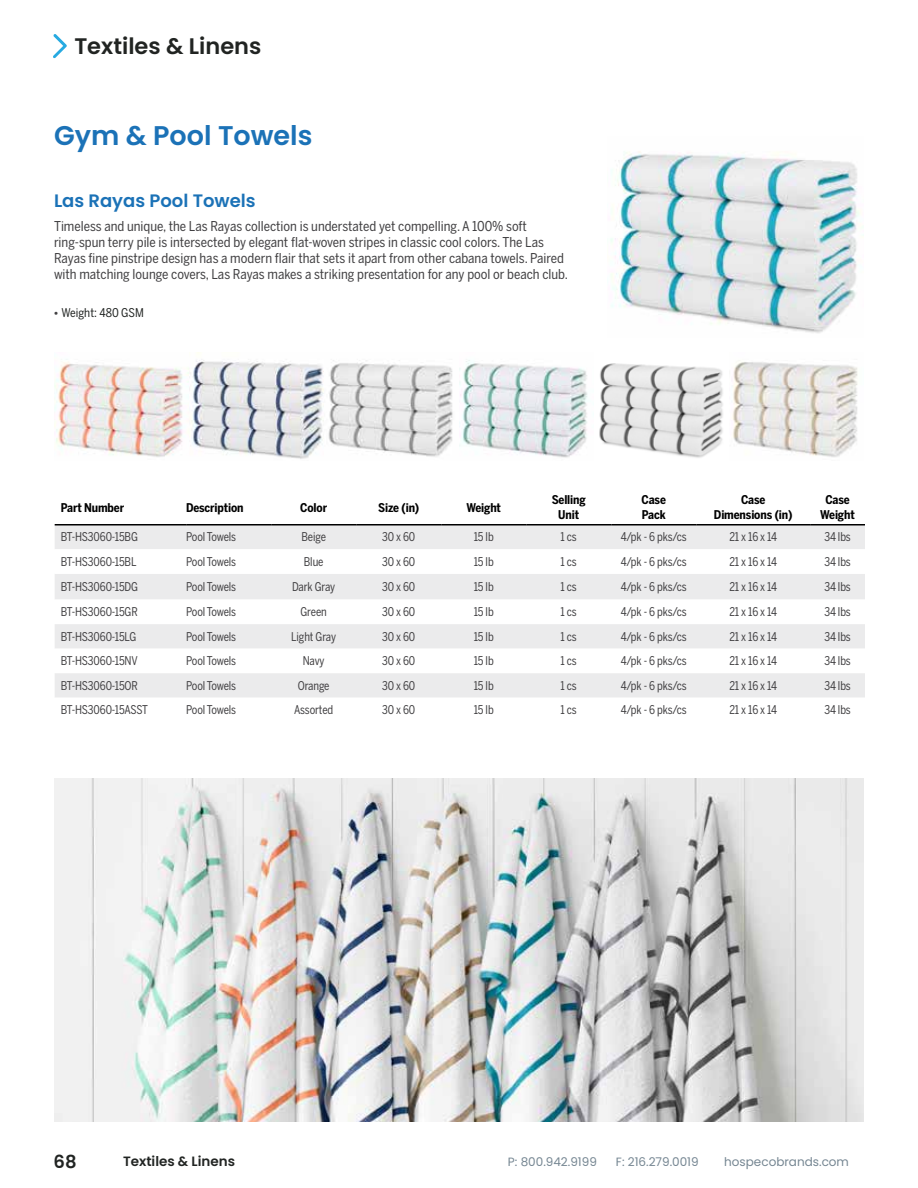
<style>
.page{position:relative;width:918px;height:1188px;background:#fff}
.page>*{position:absolute;margin:0;border:0;box-sizing:border-box;transform-origin:0 0}
.t1{font:600 27px "Poppins";color:#1b72b7}
.t2{font:600 22.5px "Poppins";color:#212422}
.t3{font:600 18px "Poppins";color:#1b72b7}
.t4{font:600 18px "Poppins";color:#212422}
.t5{font:13.5px/16.2px "Benton Sans Cond";color:#414042}
.t6{font:600 13.5px "Poppins";color:#212422}
.t7{font:12px "Benton Sans Cond";letter-spacing:-.01em;color:#414042;scale:.94 1}
.t8{font:700 12px/14.4px "Benton Sans Cond";letter-spacing:-.01em;color:#000;text-align:center}
.t9{font:12px "Poppins";color:#758692}
.t10{font:12px "Benton Sans Cond";color:#212422}
.s1{font-family:"Myriad Pro";font-size:14.25px;color:#414042}
</style>
<div class="page">
<svg style="left:53px;top:34px;width:14px;height:24px"></svg>
<img style="left:54px;top:779px;width:810px;height:343px">
<img style="left:54px;top:352px;width:804px;height:107px">
<img style="left:610px;top:151px;width:251px;height:182px">
<div style="left:55px;top:526px;width:810px;height:23px;background:#ebebec"></div>
<svg style="left:55px;top:574px;width:810px;height:123px;fill:#ebebec"></svg>
<hr style="left:55px;top:524px;width:131px;height:2px;background:#000">
<hr style="left:186px;top:524px;width:85px;height:2px;background:#000">
<hr style="left:271px;top:524px;width:85px;height:2px;background:#000">
<hr style="left:356px;top:524px;width:85px;height:2px;background:#000">
<hr style="left:441px;top:524px;width:85px;height:2px;background:#000">
<hr style="left:526px;top:524px;width:85px;height:2px;background:#000">
<hr style="left:611px;top:524px;width:85px;height:2px;background:#000">
<hr style="left:696px;top:524px;width:114px;height:2px;background:#000">
<hr style="left:810px;top:524px;width:55px;height:2px;background:#000">
<h2 class="t2" style="left:74px;top:33px;width:189px">Textiles &amp; Linens</h2>
<h1 class="t1" style="left:54px;top:119px;width:260px">Gym &amp; Pool Towels</h1>
<h3 class="t3" style="left:54px;top:190px;width:203px">Las Rayas Pool Towels</h3>
<p class="t5" style="left:54px;top:218px;width:516px">Timeless and unique, the Las Rayas collection is understated yet compelling. A 100% soft ring-spun terry pile is intersected by elegant flat-woven stripes in classic cool colors. The Las Rayas fine pinstripe design has a modern flair that sets it apart from other cabana towels. Paired with matching lounge covers, Las Rayas makes a striking presentation for any pool or beach club.</p>
<p class="t10" style="left:54px;top:305px;width:92px"><span class="s1">•</span> Weight: 480 GSM</p>
<p class="t8" style="left:61px;top:500px;width:65px">Part Number</p>
<p class="t8" style="left:186px;top:500px;width:59px">Description</p>
<p class="t8" style="left:300px;top:500px;width:28px">Color</p>
<p class="t8" style="left:378px;top:500px;width:43px">Size (in)</p>
<p class="t8" style="left:466px;top:500px;width:36px">Weight</p>
<p class="t8" style="left:552px;top:493px;width:36px">Selling<br>Unit</p>
<p class="t8" style="left:642px;top:493px;width:26px;text-align:left">Case<br>Pack</p>
<p class="t8" style="left:714px;top:493px;width:80px">Case<br>Dimensions (in)</p>
<p class="t8" style="left:820px;top:493px;width:36px">Case<br>Weight</p>
<p class="t7" style="left:61px;top:530px;width:84px">BT-HS3060-15BG</p>
<p class="t7" style="left:186px;top:530px;width:55px">Pool Towels</p>
<p class="t7" style="left:301px;top:530px;width:28px">Beige</p>
<p class="t7" style="left:382px;top:530px;width:37px">30 x 60</p>
<p class="t7" style="left:474px;top:530px;width:23px">15 lb</p>
<p class="t7" style="left:561px;top:530px;width:19px">1 cs</p>
<p class="t7" style="left:621px;top:530px;width:72px">4/pk - 6 pks/cs</p>
<p class="t7" style="left:729px;top:530px;width:52px">21 x 16 x 14</p>
<p class="t7" style="left:824px;top:530px;width:30px">34 lbs</p>
<p class="t7" style="left:61px;top:555px;width:82px">BT-HS3060-15BL</p>
<p class="t7" style="left:186px;top:555px;width:55px">Pool Towels</p>
<p class="t7" style="left:304px;top:555px;width:22px">Blue</p>
<p class="t7" style="left:382px;top:555px;width:37px">30 x 60</p>
<p class="t7" style="left:474px;top:555px;width:23px">15 lb</p>
<p class="t7" style="left:561px;top:555px;width:19px">1 cs</p>
<p class="t7" style="left:621px;top:555px;width:72px">4/pk - 6 pks/cs</p>
<p class="t7" style="left:729px;top:555px;width:52px">21 x 16 x 14</p>
<p class="t7" style="left:824px;top:555px;width:30px">34 lbs</p>
<p class="t7" style="left:61px;top:580px;width:84px">BT-HS3060-15DG</p>
<p class="t7" style="left:186px;top:580px;width:55px">Pool Towels</p>
<p class="t7" style="left:292px;top:580px;width:48px">Dark Gray</p>
<p class="t7" style="left:382px;top:580px;width:37px">30 x 60</p>
<p class="t7" style="left:474px;top:580px;width:23px">15 lb</p>
<p class="t7" style="left:561px;top:580px;width:19px">1 cs</p>
<p class="t7" style="left:621px;top:580px;width:72px">4/pk - 6 pks/cs</p>
<p class="t7" style="left:729px;top:580px;width:52px">21 x 16 x 14</p>
<p class="t7" style="left:824px;top:580px;width:30px">34 lbs</p>
<p class="t7" style="left:61px;top:605px;width:84px">BT-HS3060-15GR</p>
<p class="t7" style="left:186px;top:605px;width:55px">Pool Towels</p>
<p class="t7" style="left:301px;top:605px;width:30px">Green</p>
<p class="t7" style="left:382px;top:605px;width:37px">30 x 60</p>
<p class="t7" style="left:474px;top:605px;width:23px">15 lb</p>
<p class="t7" style="left:561px;top:605px;width:19px">1 cs</p>
<p class="t7" style="left:621px;top:605px;width:72px">4/pk - 6 pks/cs</p>
<p class="t7" style="left:729px;top:605px;width:52px">21 x 16 x 14</p>
<p class="t7" style="left:824px;top:605px;width:30px">34 lbs</p>
<p class="t7" style="left:61px;top:629px;width:82px">BT-HS3060-15LG</p>
<p class="t7" style="left:186px;top:629px;width:55px">Pool Towels</p>
<p class="t7" style="left:291px;top:629px;width:49px">Light Gray</p>
<p class="t7" style="left:382px;top:629px;width:37px">30 x 60</p>
<p class="t7" style="left:474px;top:629px;width:23px">15 lb</p>
<p class="t7" style="left:561px;top:629px;width:19px">1 cs</p>
<p class="t7" style="left:621px;top:629px;width:72px">4/pk - 6 pks/cs</p>
<p class="t7" style="left:729px;top:629px;width:52px">21 x 16 x 14</p>
<p class="t7" style="left:824px;top:629px;width:30px">34 lbs</p>
<p class="t7" style="left:61px;top:654px;width:84px">BT-HS3060-15NV</p>
<p class="t7" style="left:186px;top:654px;width:55px">Pool Towels</p>
<p class="t7" style="left:303px;top:654px;width:25px">Navy</p>
<p class="t7" style="left:382px;top:654px;width:37px">30 x 60</p>
<p class="t7" style="left:474px;top:654px;width:23px">15 lb</p>
<p class="t7" style="left:561px;top:654px;width:19px">1 cs</p>
<p class="t7" style="left:621px;top:654px;width:72px">4/pk - 6 pks/cs</p>
<p class="t7" style="left:729px;top:654px;width:52px">21 x 16 x 14</p>
<p class="t7" style="left:824px;top:654px;width:30px">34 lbs</p>
<p class="t7" style="left:61px;top:679px;width:84px">BT-HS3060-15OR</p>
<p class="t7" style="left:186px;top:679px;width:55px">Pool Towels</p>
<p class="t7" style="left:298px;top:679px;width:35px">Orange</p>
<p class="t7" style="left:382px;top:679px;width:37px">30 x 60</p>
<p class="t7" style="left:474px;top:679px;width:23px">15 lb</p>
<p class="t7" style="left:561px;top:679px;width:19px">1 cs</p>
<p class="t7" style="left:621px;top:679px;width:72px">4/pk - 6 pks/cs</p>
<p class="t7" style="left:729px;top:679px;width:52px">21 x 16 x 14</p>
<p class="t7" style="left:824px;top:679px;width:30px">34 lbs</p>
<p class="t7" style="left:61px;top:703px;width:94px">BT-HS3060-15ASST</p>
<p class="t7" style="left:186px;top:703px;width:55px">Pool Towels</p>
<p class="t7" style="left:294px;top:703px;width:43px">Assorted</p>
<p class="t7" style="left:382px;top:703px;width:37px">30 x 60</p>
<p class="t7" style="left:474px;top:703px;width:23px">15 lb</p>
<p class="t7" style="left:561px;top:703px;width:19px">1 cs</p>
<p class="t7" style="left:621px;top:703px;width:72px">4/pk - 6 pks/cs</p>
<p class="t7" style="left:729px;top:703px;width:52px">21 x 16 x 14</p>
<p class="t7" style="left:824px;top:703px;width:30px">34 lbs</p>
<h3 class="t4" style="left:54px;top:1151px;width:25px">68</h3>
<p class="t6" style="left:123px;top:1154px;width:114px">Textiles &amp; Linens</p>
<p class="t9" style="left:508px;top:1155px;width:90px">P: 800.942.9199</p>
<p class="t9" style="left:616px;top:1155px;width:84px">F: 216.279.0019</p>
<p class="t9" style="left:724px;top:1155px;width:126px">hospecobrands.com</p>
</div>
